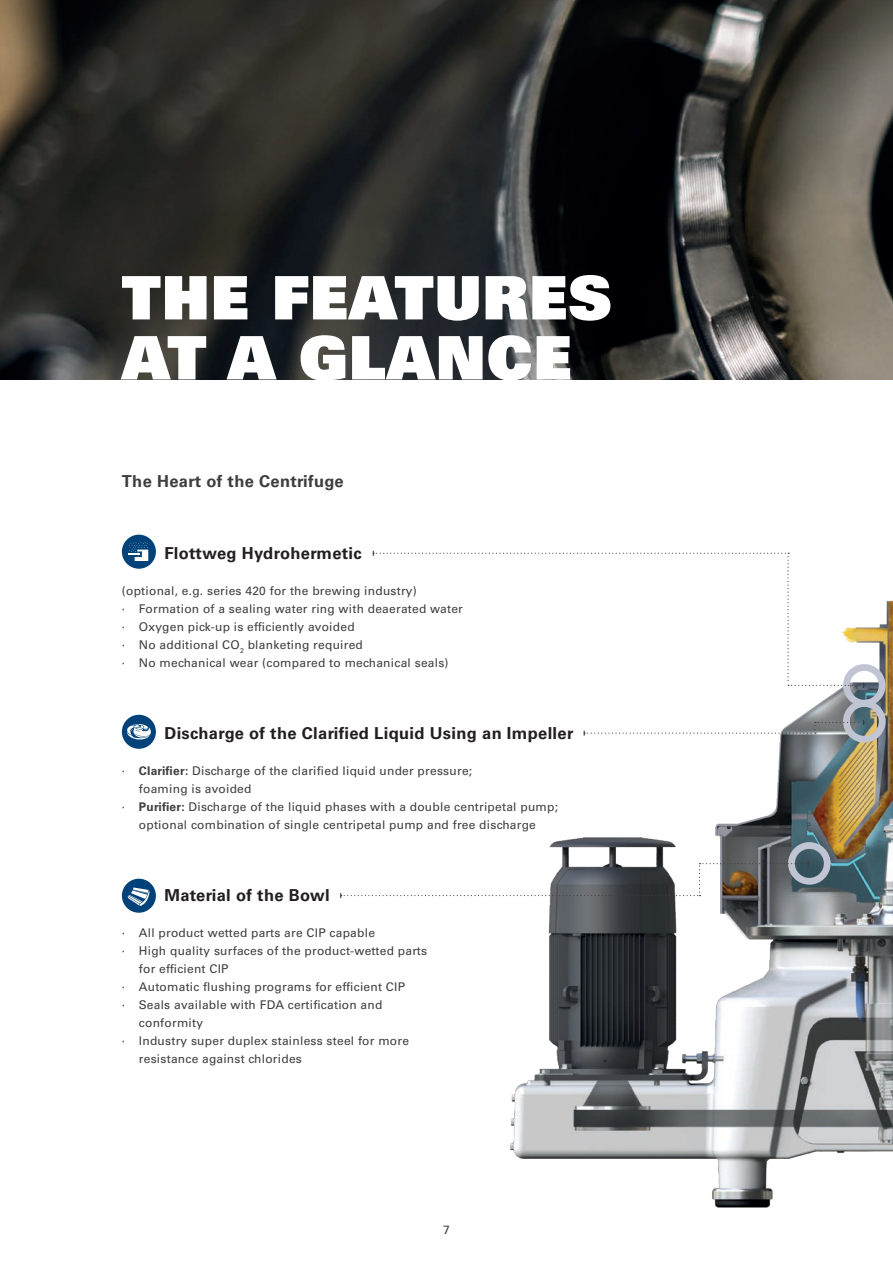
<style>
.page{position:relative;width:893px;height:1263px;background:#fff}
.page>*{position:absolute;margin:0;border:0;box-sizing:border-box;transform-origin:0 0}
.t1{font:60px/60px "Univers LT Pro 85 X Black";letter-spacing:.02em;color:#fff}
.t2{font:700 16.5px "Univers LT Pro 65";letter-spacing:.02em;color:#231f20}
.t3{font:700 16.5px "Univers LT Pro 65";letter-spacing:.02em;color:#3e3e3f}
.t4{font:12px/18px "Univers LT Pro 55 Roman";letter-spacing:.02em;color:#3e3e3f}
.s1{font-family:"Univers LT Pro 65";font-weight:700}
</style>
<div class="page">
<img style="left:0;top:0;width:893px;height:379px">
<img style="left:510px;top:600px;width:383px;height:608px">
<div style="left:122px;top:535px;width:34px;height:34px;background:#004279;border-radius:50%"></div>
<svg style="left:129px;top:542px;width:19px;height:19px"></svg>
<div style="left:122px;top:715px;width:34px;height:34px;background:#004279;border-radius:50%"></div>
<svg style="left:127px;top:724px;width:24px;height:15px"></svg>
<div style="left:122px;top:879px;width:34px;height:34px;background:#004279;border-radius:50%"></div>
<svg style="left:128px;top:887px;width:21px;height:19px"></svg>
<div style="left:843px;top:664px;width:42px;height:43px;border:7px solid #c1c5d3;border-radius:50%"></div>
<div style="left:843px;top:700px;width:42px;height:43px;border:7px solid #c1c5d3;border-radius:50%"></div>
<div style="left:788px;top:842px;width:43px;height:43px;border:7px solid #c1c5d3;border-radius:50%"></div>
<svg style="left:373px;top:551px;width:491px;height:137px"></svg>
<svg style="left:584px;top:720px;width:280px;height:16px"></svg>
<svg style="left:340px;top:861px;width:469px;height:37px"></svg>
<h1 class="t1" style="left:122px;top:266px;width:491px">THE FEATURES<br>AT A GLANCE</h1>
<h2 class="t3" style="left:122px;top:470px;width:223px">The Heart of the Centrifuge</h2>
<h2 class="t2" style="left:164px;top:542px;width:199px">Flottweg Hydrohermetic</h2>
<p class="t4" style="left:122px;top:581px;width:343px">(optional, e.g. series 420 for the brewing industry)<br>∙ Formation of a sealing water ring with deaerated water ∙ Oxygen pick-up is efficiently avoided<br>∙ No additional CO<sub>2</sub> blanketing required<br>∙ No mechanical wear (compared to mechanical seals)</p>
<h2 class="t2" style="left:164px;top:722px;width:411px">Discharge of the Clarified Liquid Using an Impeller</h2>
<p class="t4" style="left:122px;top:761px;width:352px">∙ <span class="s1">Clarifier:</span> Discharge of the clarified liquid under pressure;</p>
<p class="t4" style="left:139px;top:779px;width:114px">foaming is avoided</p>
<p class="t4" style="left:122px;top:797px;width:438px">∙ <span class="s1">Purifier:</span> Discharge of the liquid phases with a double centripetal pump;</p>
<p class="t4" style="left:139px;top:815px;width:399px">optional combination of single centripetal pump and free discharge</p>
<h2 class="t2" style="left:164px;top:884px;width:167px">Material of the Bowl</h2>
<p class="t4" style="left:122px;top:923px;width:255px">∙ All product wetted parts are CIP capable</p>
<p class="t4" style="left:122px;top:941px;width:307px">∙ High quality surfaces of the product-wetted parts</p>
<p class="t4" style="left:139px;top:959px;width:91px">for efficient CIP</p>
<p class="t4" style="left:122px;top:977px;width:285px">∙ Automatic flushing programs for efficient CIP</p>
<p class="t4" style="left:122px;top:995px;width:262px">∙ Seals available with FDA certification and</p>
<p class="t4" style="left:139px;top:1013px;width:66px">conformity</p>
<p class="t4" style="left:122px;top:1031px;width:289px">∙ Industry super duplex stainless steel for more</p>
<p class="t4" style="left:139px;top:1049px;width:165px">resistance against chlorides</p>
<p class="t4" style="left:443px;top:1220px;width:8px">7</p>
</div>
